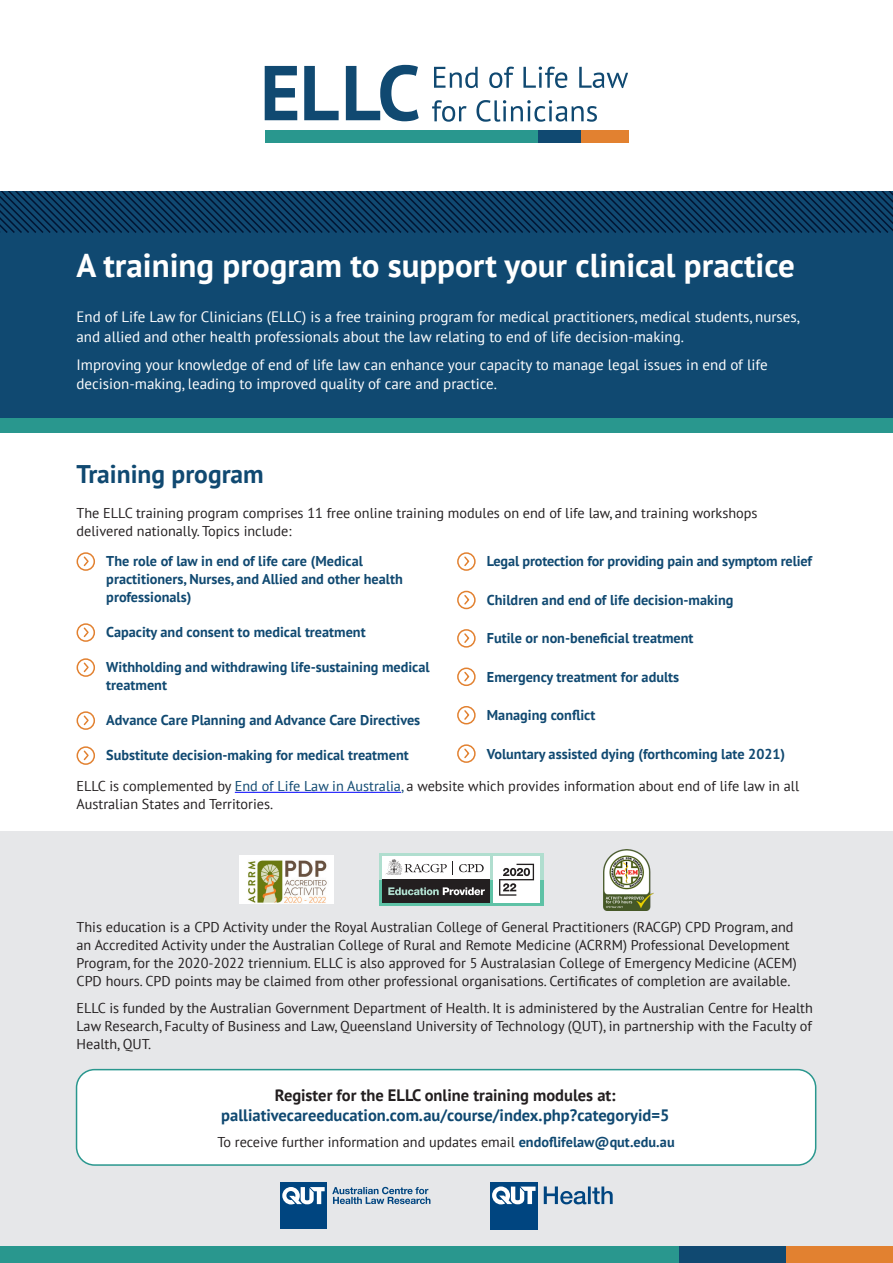
<style>
.page{position:relative;width:893px;height:1263px;background:#fff}
.page>*{position:absolute;margin:0;border:0;box-sizing:border-box;transform-origin:0 0}
.Body{font:700 33px "PT Sans";color:#fff}
.Body-2{font:700 25.5px "PT Sans";color:#104971}
.Body-3{font:700 16.5px/19.5px "PT Sans";color:#104971;text-align:center}
.Body-4{font:15px/19.5px "PT Sans";color:#fff}
.Body-5{font:14.25px/18px "PT Sans";color:#231f20}
.Learning{font:700 14.25px/18px "PT Sans";color:#104971}
.s1{color:#104971}
.s2{color:#231f20}
.s3{font-weight:700;color:#104971}
</style>
<div class="page">
<div style="left:0;top:191px;width:893px;height:241px;background:#104971"></div>
<svg style="left:0;top:191px;width:893px;height:42px"></svg>
<svg style="left:432px;top:100px;width:165px;height:22px"></svg>
<svg style="left:434px;top:67px;width:194px;height:21px"></svg>
<svg style="left:265px;top:65px;width:154px;height:56px"></svg>
<div style="left:265px;top:130px;width:273px;height:12px;background:#29978e"></div>
<div style="left:538px;top:130px;width:43px;height:12px;background:#104971"></div>
<div style="left:581px;top:130px;width:47px;height:12px;background:#e28130"></div>
<div style="left:0;top:418px;width:893px;height:14px;background:#29978e"></div>
<svg style="left:83px;top:556px;width:6px;height:11px"></svg>
<div style="left:77px;top:552px;width:18px;height:19px;border:2px solid #e28130;border-radius:50%"></div>
<svg style="left:83px;top:627px;width:6px;height:11px"></svg>
<div style="left:77px;top:623px;width:18px;height:19px;border:2px solid #e28130;border-radius:50%"></div>
<svg style="left:83px;top:662px;width:6px;height:11px"></svg>
<div style="left:77px;top:658px;width:18px;height:19px;border:2px solid #e28130;border-radius:50%"></div>
<svg style="left:83px;top:715px;width:6px;height:11px"></svg>
<div style="left:77px;top:711px;width:18px;height:19px;border:2px solid #e28130;border-radius:50%"></div>
<svg style="left:83px;top:750px;width:6px;height:11px"></svg>
<div style="left:77px;top:746px;width:18px;height:19px;border:2px solid #e28130;border-radius:50%"></div>
<svg style="left:464px;top:556px;width:6px;height:10px"></svg>
<div style="left:457px;top:552px;width:19px;height:19px;border:2px solid #e28130;border-radius:50%"></div>
<svg style="left:464px;top:595px;width:6px;height:10px"></svg>
<div style="left:457px;top:591px;width:19px;height:18px;border:2px solid #e28130;border-radius:50%"></div>
<svg style="left:464px;top:633px;width:6px;height:10px"></svg>
<div style="left:457px;top:629px;width:19px;height:19px;border:2px solid #e28130;border-radius:50%"></div>
<svg style="left:464px;top:671px;width:6px;height:11px"></svg>
<div style="left:457px;top:667px;width:19px;height:19px;border:2px solid #e28130;border-radius:50%"></div>
<svg style="left:464px;top:710px;width:6px;height:10px"></svg>
<div style="left:457px;top:706px;width:19px;height:18px;border:2px solid #e28130;border-radius:50%"></div>
<svg style="left:464px;top:748px;width:6px;height:11px"></svg>
<div style="left:457px;top:744px;width:19px;height:19px;border:2px solid #e28130;border-radius:50%"></div>
<hr style="left:235px;top:792px;width:166px;height:1px;background:#00f">
<div style="left:0;top:831px;width:893px;height:432px;background:#e6e7e9"></div>
<div style="left:379px;top:880px;width:164px;height:26px;background:#5ec2a6"></div>
<svg style="left:379px;top:853px;width:164px;height:27px"></svg>
<div style="left:382px;top:857px;width:108px;height:46px;background:#fff"></div>
<div style="left:494px;top:857px;width:46px;height:46px;background:#fff"></div>
<svg style="left:459px;top:864px;width:25px;height:8px"></svg>
<svg style="left:386px;top:859px;width:67px;height:16px"></svg>
<svg style="left:499px;top:864px;width:35px;height:32px"></svg>
<div style="left:382px;top:880px;width:108px;height:23px;background:#231f20"></div>
<svg style="left:388px;top:887px;width:97px;height:8px"></svg>
<img style="left:240px;top:856px;width:94px;height:47px">
<img style="left:604px;top:849px;width:49px;height:61px">
<div style="left:77px;top:1069px;width:739px;height:96px;background:#fff;border-radius:18px"></div>
<div style="left:76px;top:1069px;width:740px;height:97px;border:2px solid #29978e;border-radius:18px"></div>
<div style="left:490px;top:1182px;width:48px;height:47px;background:#004580"></div>
<svg style="left:492px;top:1186px;width:44px;height:18px"></svg>
<svg style="left:544px;top:1186px;width:69px;height:18px"></svg>
<div style="left:280px;top:1182px;width:47px;height:47px;background:#004580"></div>
<svg style="left:282px;top:1187px;width:43px;height:17px"></svg>
<svg style="left:332px;top:1187px;width:98px;height:17px"></svg>
<div style="left:0;top:1247px;width:679px;height:16px;background:#29978e"></div>
<div style="left:679px;top:1247px;width:107px;height:16px;background:#104971"></div>
<div style="left:786px;top:1247px;width:107px;height:16px;background:#e28130"></div>
<p class="Body" style="left:77px;top:244px;width:720px">A training program to support your clinical practice</p>
<p class="Body-4" style="left:77px;top:307px;width:725px">End of Life Law for Clinicians (ELLC) is a free training program for medical practitioners, medical students, nurses, and allied and other health professionals about the law relating to end of life decision-making.</p>
<p class="Body-4" style="left:77px;top:354px;width:693px">Improving your knowledge of end of life law can enhance your capacity to manage legal issues in end of life decision-making, leading to improved quality of care and practice.</p>
<p class="Body-2" style="left:77px;top:457px;width:189px">Training program</p>
<p class="Body-5" style="left:77px;top:503px;width:682px">The ELLC training program comprises 11 free online training modules on end of life law, and training workshops delivered nationally. Topics include:</p>
<p class="Learning" style="left:106px;top:552px;width:298px">The role of law in end of life care (Medical practitioners, Nurses, and Allied and other health professionals)</p>
<p class="Learning" style="left:106px;top:623px;width:261px">Capacity and consent to medical treatment</p>
<p class="Learning" style="left:106px;top:658px;width:325px">Withholding and withdrawing life-sustaining medical treatment</p>
<p class="Learning" style="left:106px;top:711px;width:315px">Advance Care Planning and Advance Care Directives</p>
<p class="Learning" style="left:106px;top:746px;width:304px">Substitute decision-making for medical treatment</p>
<p class="Learning" style="left:487px;top:552px;width:327px">Legal protection for providing pain and symptom relief</p>
<p class="Learning" style="left:487px;top:590px;width:248px">Children and end of life decision‑making</p>
<p class="Learning" style="left:487px;top:629px;width:208px">Futile or non-beneficial treatment</p>
<p class="Learning" style="left:487px;top:667px;width:194px">Emergency treatment for adults</p>
<p class="Learning" style="left:487px;top:706px;width:110px">Managing conflict</p>
<p class="Learning" style="left:487px;top:744px;width:300px">Voluntary assisted dying (forthcoming late 2021)</p>
<p class="Body-5" style="left:77px;top:777px;width:724px">ELLC is complemented by <span class="s1">End of Life Law in Australia,</span> a website which provides information about end of life law in all<br>Australian States and Territories.</p>
<p class="Body-5" style="left:77px;top:918px;width:722px">This education is a CPD Activity under the Royal Australian College of General Practitioners (RACGP) CPD Program, and an Accredited Activity under the Australian College of Rural and Remote Medicine (ACRRM) Professional Development Program, for the 2020-2022 triennium. ELLC is also approved for 5 Australasian College of Emergency Medicine (ACEM)<br>CPD hours. CPD points may be claimed from other professional organisations. Certificates of completion are available.</p>
<p class="Body-5" style="left:77px;top:998px;width:738px;text-align:justify">ELLC is funded by the Australian Government Department of Health. It is administered by the Australian Centre for Health Law Research, Faculty of Business and Law, Queensland University of Technology (QUT), in partnership with the Faculty of Health, QUT.</p>
<p class="Body-3" style="left:221px;top:1085px;width:450px"><span class="s2">Register for the ELLC online training modules at: </span>palliativecareeducation.com.au/course/index.php?categoryid=5</p>
<p class="Body-5" style="left:217px;top:1133px;width:459px">To receive further information and updates email <span class="s3">endoflifelaw@qut.edu.au</span></p>
</div>
